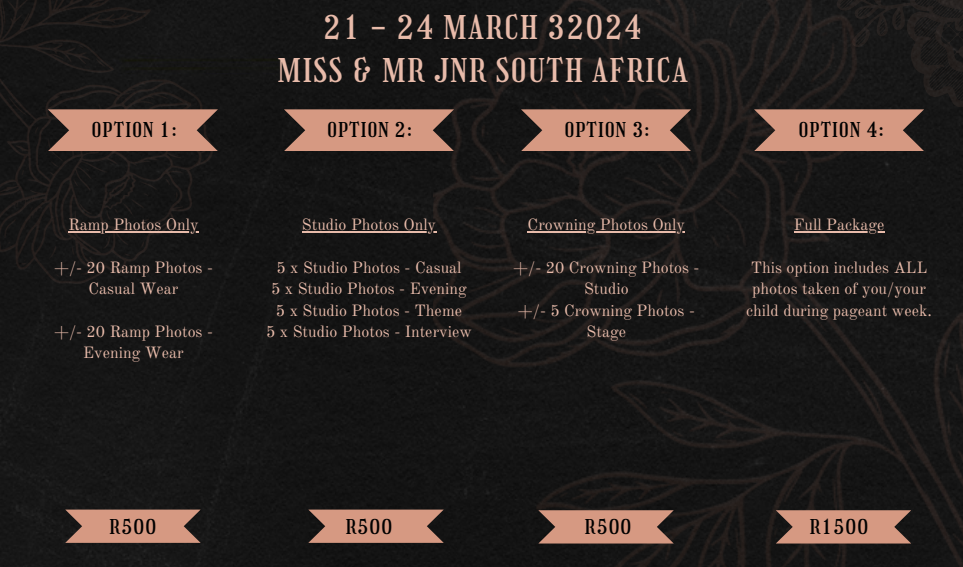
<style>
.page{position:relative;width:963px;height:567px;background:#fff}
.page>*{position:absolute;margin:0;border:0;box-sizing:border-box;transform-origin:0 0}
.t1{font:32px/42.8px "Girassol";letter-spacing:.06em;color:#e8bbaa;text-align:center}
.t2{font:20px "Girassol";letter-spacing:.06em;color:#000}
.t3{font:16px/21.2px "Old Standard";color:#e8bbaa;text-align:center}
</style>
<div class="page">
<div style="left:0;top:0;width:434px;height:567px;background:#151515"></div>
<img style="left:434px;top:0;width:529px;height:567px">
<img style="left:0;top:0;width:212px;height:283px">
<svg style="left:655px;top:0;width:308px;height:208px;background:#1a1918"></svg>
<svg style="left:48px;top:109px;width:170px;height:42px;background:#bc8773"></svg>
<svg style="left:65px;top:510px;width:136px;height:33px;background:#bc8773"></svg>
<hr style="left:68px;top:232px;width:131px;height:1px;background:#e8bbaa">
<hr style="left:302px;top:232px;width:134px;height:1px;background:#e8bbaa">
<hr style="left:528px;top:232px;width:157px;height:1px;background:#e8bbaa">
<hr style="left:794px;top:232px;width:90px;height:1px;background:#e8bbaa">
<svg style="left:284px;top:109px;width:170px;height:42px;background:#bc8773"></svg>
<svg style="left:521px;top:109px;width:170px;height:42px;background:#bc8773"></svg>
<svg style="left:754px;top:109px;width:170px;height:42px;background:#bc8773"></svg>
<svg style="left:308px;top:510px;width:136px;height:33px;background:#bb8773"></svg>
<svg style="left:776px;top:510px;width:135px;height:34px;background:#ba8672"></svg>
<svg style="left:538px;top:510px;width:136px;height:34px;background:#b98571"></svg>
<p class="t2" style="left:92px;top:118px;width:85px">OPTION 1:</p>
<h2 class="t3" style="left:68px;top:214px;width:132px">Ramp Photos Only</h2>
<h2 class="t3" style="left:54px;top:257px;width:161px">+/- 20 Ramp Photos -<br>Casual Wear</h2>
<p class="t3" style="left:54px;top:321px;width:161px">+/- 20 Ramp Photos -</p>
<p class="t3" style="left:83px;top:342px;width:102px">Evening Wear</p>
<p class="t1" style="left:277px;top:7px;width:412px">21 - 24 MARCH 32024<br>MISS &amp; MR JNR SOUTH AFRICA</p>
<p class="t2" style="left:327px;top:118px;width:85px">OPTION 2:</p>
<p class="t2" style="left:565px;top:118px;width:85px">OPTION 3:</p>
<p class="t2" style="left:799px;top:118px;width:85px">OPTION 4:</p>
<p class="t3" style="left:302px;top:214px;width:136px">Studio Photos Only</p>
<p class="t3" style="left:276px;top:257px;width:187px">5 x Studio Photos - Casual</p>
<p class="t3" style="left:271px;top:278px;width:197px">5 x Studio Photos - Evening</p>
<h2 class="t3" style="left:276px;top:300px;width:188px">5 x Studio Photos - Theme</h2>
<h2 class="t3" style="left:266px;top:321px;width:207px">5 x Studio Photos - Interview</h2>
<h1 class="t3" style="left:528px;top:214px;width:159px">Crowning Photos Only</h1>
<h2 class="t3" style="left:513px;top:257px;width:188px">+/- 20 Crowning Photos -<br>Studio</h2>
<h2 class="t3" style="left:518px;top:300px;width:179px">+/- 5 Crowning Photos -<br>Stage</h2>
<p class="t3" style="left:794px;top:214px;width:92px">Full Package</p>
<p class="t3" style="left:746px;top:257px;width:187px">This option includes ALL photos taken of you/your child during pageant week.</p>
<p class="t2" style="left:110px;top:515px;width:48px">R500</p>
<p class="t2" style="left:346px;top:515px;width:48px">R500</p>
<p class="t2" style="left:585px;top:515px;width:48px">R500</p>
<p class="t2" style="left:810px;top:515px;width:60px">R1500</p>
</div>
